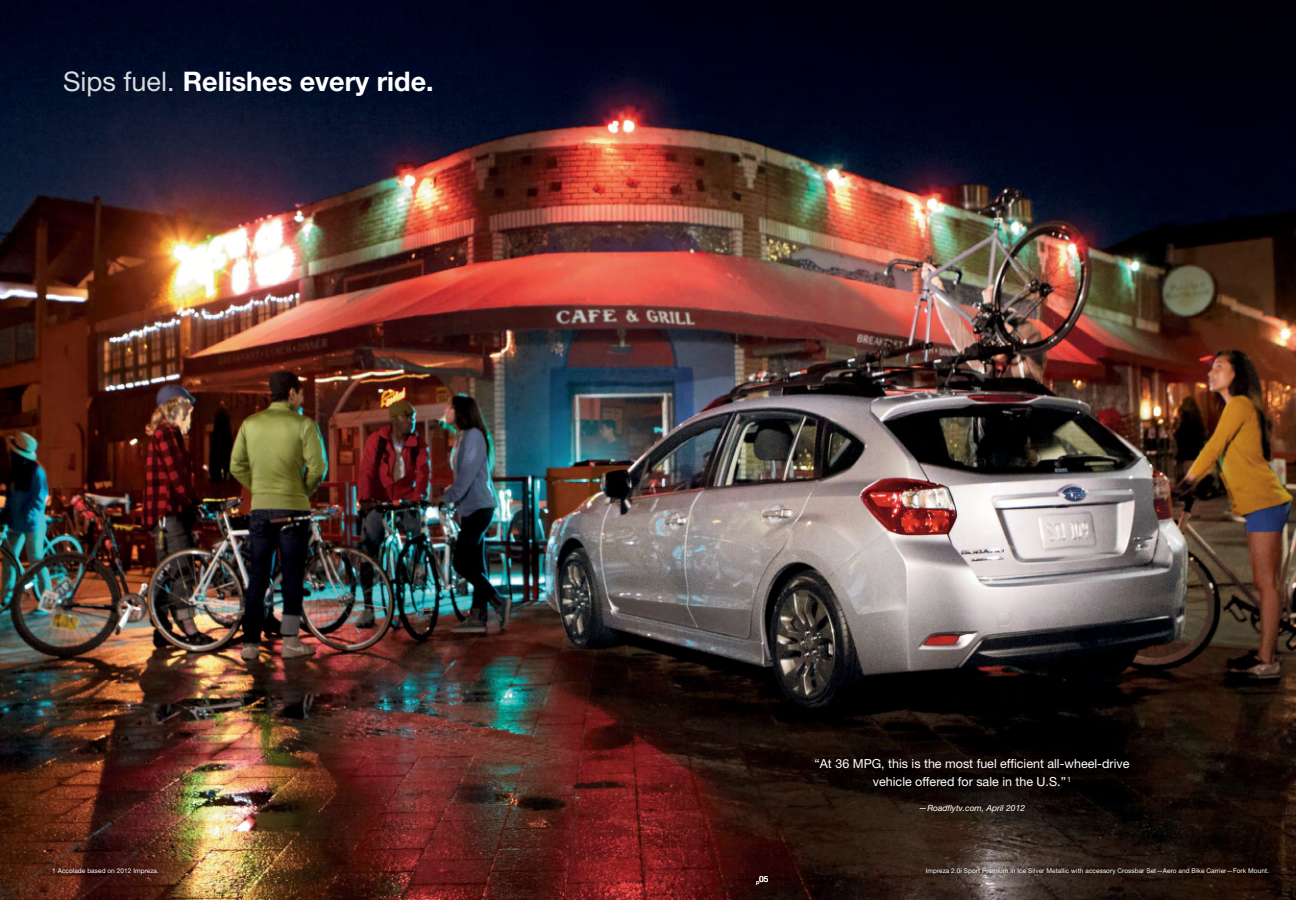
<style>
.page{position:relative;width:1296px;height:900px;background:#fff}
.page>*{position:absolute;margin:0;border:0;box-sizing:border-box;transform-origin:0 0}
.t1{font:700 27px "Helvetica Neue LT Pro";color:#fff}
.Feature_intro_interi{font:12.5px/18px "Helvetica Neue LT Pro";color:#fff;text-align:center}
.Feature_intro_interi-2{font:italic 8.5px "Helvetica Neue LT Pro";color:#fff}
.t2{font:8.5px "Helvetica Neue LT Pro";color:#fff}
.Feature{font:6.5px "Helvetica Neue LT Pro";letter-spacing:.01em;color:#fff}
.s1{font-weight:400}
</style>
<div class="page">
<img style="left:0;top:0;width:1296px;height:900px">
<div style="left:922px;top:864px;width:351px;height:15px;background:#000;opacity:.25"></div>
<div style="left:48px;top:864px;width:115px;height:15px;background:#000;opacity:.25"></div>
<div style="left:813px;top:756px;width:332px;height:72px;background:#000;opacity:.55"></div>
<p class="t1" style="left:63px;top:65px;width:372px"><span class="s1">Sips fuel.</span> Relishes every ride.</p>
<p class="Feature_intro_interi" style="left:815px;top:754px;width:316px">“At 36 MPG, this is the most fuel efficient all-wheel-drive vehicle offered for sale in the U.S.”<sup>1</sup></p>
<p class="Feature_intro_interi-2" style="left:919px;top:803px;width:108px">—Roadflytv.com, April 2012</p>
<p class="Feature" style="left:52px;top:867px;width:108px">1 Accolade based on 2012 Impreza.</p>
<p class="Feature" style="left:926px;top:867px;width:345px">Impreza 2.0i Sport Premium in Ice Silver Metallic with accessory Crossbar Set—Aero and Bike Carrier—Fork Mount.</p>
<h3 class="t2" style="left:756px;top:874px;width:14px"><sub>P</sub>05</h3>
</div>
